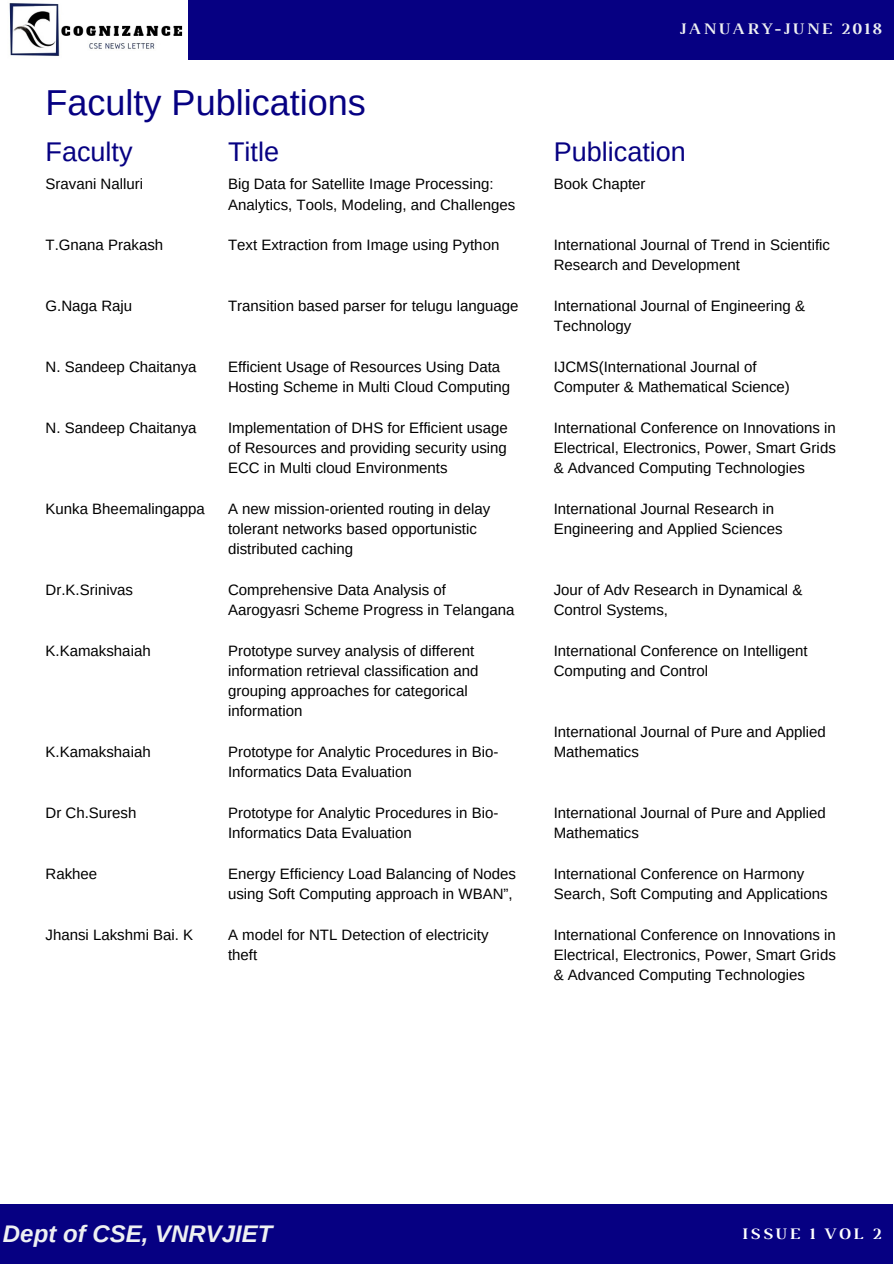
<style>
.page{position:relative;width:894px;height:1264px;background:#fff}
.page>*{position:absolute;margin:0;border:0;box-sizing:border-box;transform-origin:0 0}
.t1{font:36px "Arimo";color:#060082}
.t2{font:27px "Arimo";color:#060082}
.t3{font:italic 700 24px "Arimo";color:#eef0f2}
.t4{font:700 16.5px "Luthier";letter-spacing:.14em;color:#eef0f2}
.t5{font:700 16.5px "Luthier";letter-spacing:.14em;color:#fff}
.t6{font:15px/20.2px "Arimo";color:#000}
</style>
<div class="page">
<div style="left:1px;top:0;width:892px;height:59px;background:#060082"></div>
<div style="left:1px;top:1204px;width:892px;height:59px;background:#060082"></div>
<img style="left:1px;top:0;width:186px;height:59px">
<h1 class="t1" style="left:45px;top:83px;width:322px">Faculty Publications</h1>
<h2 class="t2" style="left:45px;top:136px;width:89px">Faculty</h2>
<h2 class="t2" style="left:228px;top:136px;width:52px">Title</h2>
<p class="t6" style="left:45px;top:174px;width:99px">Sravani Nalluri</p>
<p class="t6" style="left:45px;top:235px;width:119px">T.Gnana Prakash</p>
<p class="t6" style="left:45px;top:295px;width:88px">G.Naga Raju</p>
<p class="t6" style="left:45px;top:356px;width:153px">N. Sandeep Chaitanya</p>
<p class="t6" style="left:45px;top:417px;width:153px">N. Sandeep Chaitanya</p>
<p class="t6" style="left:45px;top:498px;width:161px">Kunka Bheemalingappa</p>
<p class="t6" style="left:45px;top:579px;width:89px">Dr.K.Srinivas</p>
<p class="t6" style="left:45px;top:640px;width:107px">K.Kamakshaiah</p>
<p class="t6" style="left:45px;top:741px;width:107px">K.Kamakshaiah</p>
<p class="t6" style="left:45px;top:802px;width:92px">Dr Ch.Suresh</p>
<p class="t6" style="left:45px;top:863px;width:53px">Rakhee</p>
<p class="t6" style="left:45px;top:924px;width:149px">Jhansi Lakshmi Bai. K</p>
<p class="t6" style="left:228px;top:174px;width:288px">Big Data for Satellite Image Processing:<br>Analytics, Tools, Modeling, and Challenges</p>
<p class="t6" style="left:228px;top:235px;width:273px">Text Extraction from Image using Python</p>
<p class="t6" style="left:228px;top:295px;width:292px">Transition based parser for telugu language</p>
<p class="t6" style="left:228px;top:356px;width:283px">Efficient Usage of Resources Using Data<br>Hosting Scheme in Multi Cloud Computing</p>
<p class="t6" style="left:228px;top:417px;width:281px;text-align:justify">Implementation of DHS for Efficient usage of Resources and providing security using ECC in Multi cloud Environments</p>
<p class="t6" style="left:228px;top:498px;width:263px">A new mission-oriented routing in delay tolerant networks based opportunistic distributed caching</p>
<p class="t6" style="left:228px;top:579px;width:288px">Comprehensive Data Analysis of<br>Aarogyasri Scheme Progress in Telangana</p>
<p class="t6" style="left:228px;top:640px;width:252px">Prototype survey analysis of different information retrieval classification and grouping approaches for categorical information</p>
<p class="t6" style="left:228px;top:741px;width:272px">Prototype for Analytic Procedures in Bio-<br>Informatics Data Evaluation</p>
<p class="t6" style="left:228px;top:802px;width:272px">Prototype for Analytic Procedures in Bio-<br>Informatics Data Evaluation</p>
<p class="t6" style="left:228px;top:863px;width:289px">Energy Efficiency Load Balancing of Nodes using Soft Computing approach in WBAN”,</p>
<p class="t6" style="left:228px;top:924px;width:262px">A model for NTL Detection of electricity theft</p>
<p class="t4" style="left:678px;top:22px;width:204px">JANUARY-JUNE 2018</p>
<h2 class="t2" style="left:553px;top:136px;width:134px">Publication</h2>
<p class="t6" style="left:553px;top:174px;width:93px">Book Chapter</p>
<p class="t6" style="left:553px;top:235px;width:278px">International Journal of Trend in Scientific<br>Research and Development</p>
<p class="t6" style="left:553px;top:295px;width:253px">International Journal of Engineering &amp;<br>Technology</p>
<p class="t6" style="left:553px;top:356px;width:238px">IJCMS(International Journal of<br>Computer &amp; Mathematical Science)</p>
<p class="t6" style="left:553px;top:417px;width:283px;text-align:justify">International Conference on Innovations in Electrical, Electronics, Power, Smart Grids &amp; Advanced Computing Technologies</p>
<p class="t6" style="left:553px;top:498px;width:230px">International Journal Research in<br>Engineering and Applied Sciences</p>
<p class="t6" style="left:553px;top:579px;width:250px">Jour of Adv Research in Dynamical &amp;<br>Control Systems,</p>
<p class="t6" style="left:553px;top:640px;width:255px">International Conference on Intelligent<br>Computing and Control</p>
<p class="t6" style="left:553px;top:721px;width:273px">International Journal of Pure and Applied<br>Mathematics</p>
<p class="t6" style="left:553px;top:802px;width:273px">International Journal of Pure and Applied<br>Mathematics</p>
<p class="t6" style="left:553px;top:863px;width:275px">International Conference on Harmony<br>Search, Soft Computing and Applications</p>
<p class="t6" style="left:553px;top:924px;width:283px;text-align:justify">International Conference on Innovations in Electrical, Electronics, Power, Smart Grids &amp; Advanced Computing Technologies</p>
<h3 class="t3" style="left:3px;top:1220px;width:271px">Dept of CSE, VNRVJIET</h3>
<p class="t5" style="left:741px;top:1227px;width:141px">ISSUE 1 VOL 2</p>
</div>
